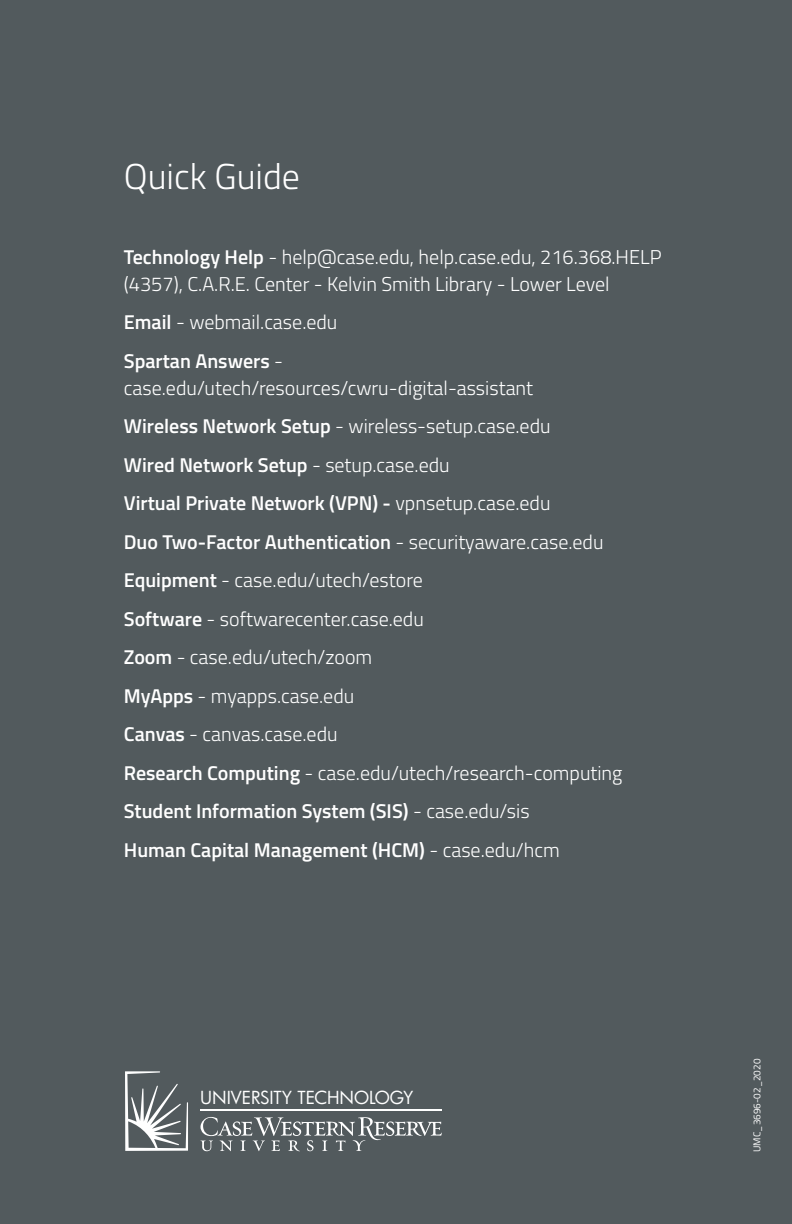
<style>
.page{position:relative;width:792px;height:1224px;background:#525a5d}
.page>*{position:absolute;margin:0;border:0;box-sizing:border-box;transform-origin:0 0}
.headline{font:300 36px "Titillium";color:#fff}
.body{font:300 20px/27px "Titillium";color:#fff}
.body-2{font:600 20px "Titillium";color:#fff}
.t1{font:17.4px "Futura";color:#fff}
.t2{font:10px "Titillium";color:#fff}
.s1{font-weight:600}
.s2{font-weight:300}
</style>
<div class="page">
<svg style="left:200px;top:1117px;width:242px;height:34px"></svg>
<hr style="left:200px;top:1109px;width:242px;height:1px;background:#fff">
<svg style="left:125px;top:1071px;width:63px;height:80px"></svg>
<h1 class="headline" style="left:124px;top:150px;width:178px">Quick Guide</h1>
<p class="body" style="left:124px;top:242px;width:539px"><span class="s1">Technology Help</span> - help@case.edu, help.case.edu, 216.368.HELP (4357), C.A.R.E. Center - Kelvin Smith Library - Lower Level</p>
<p class="body" style="left:124px;top:308px;width:215px"><span class="s1">Email</span> - webmail.case.edu</p>
<p class="body" style="left:124px;top:346px;width:411px"><span class="s1">Spartan Answers</span> - case.edu/utech/resources/cwru-digital-assistant</p>
<p class="body" style="left:124px;top:412px;width:428px"><span class="s1">Wireless Network Setup</span> - wireless-setup.case.edu</p>
<p class="body-2" style="left:124px;top:450px;width:327px">Wired Network Setup <span class="s2">- setup.case.edu</span></p>
<p class="body-2" style="left:124px;top:488px;width:428px">Virtual Private Network (VPN) - <span class="s2">vpnsetup.case.edu</span></p>
<p class="body-2" style="left:124px;top:527px;width:481px">Duo Two-Factor Authentication <span class="s2">- securityaware.case.edu</span></p>
<p class="body" style="left:124px;top:566px;width:301px"><span class="s1">Equipment</span> - case.edu/utech/estore</p>
<p class="body" style="left:124px;top:604px;width:302px"><span class="s1">Software</span> - softwarecenter.case.edu</p>
<p class="body" style="left:124px;top:643px;width:250px"><span class="s1">Zoom</span> - case.edu/utech/zoom</p>
<p class="body" style="left:124px;top:681px;width:232px"><span class="s1">MyApps</span> - myapps.case.edu</p>
<p class="body" style="left:124px;top:720px;width:215px"><span class="s1">Canvas</span> - canvas.case.edu</p>
<p class="body" style="left:124px;top:758px;width:500px"><span class="s1">Research Computing</span> - case.edu/utech/research-computing</p>
<p class="body-2" style="left:124px;top:796px;width:407px">Student Information System (SIS) <span class="s2">- case.edu/sis</span></p>
<p class="body-2" style="left:124px;top:835px;width:437px">Human Capital Management (HCM) <span class="s2">- case.edu/hcm</span></p>
<p class="t1" style="left:200px;top:1085px;width:215px">UNIVERSITY TECHNOLOGY</p>
<p class="t2" style="left:750px;top:1152px;width:95px;rotate:-90deg">UMC_3696-02_2020</p>
</div>
